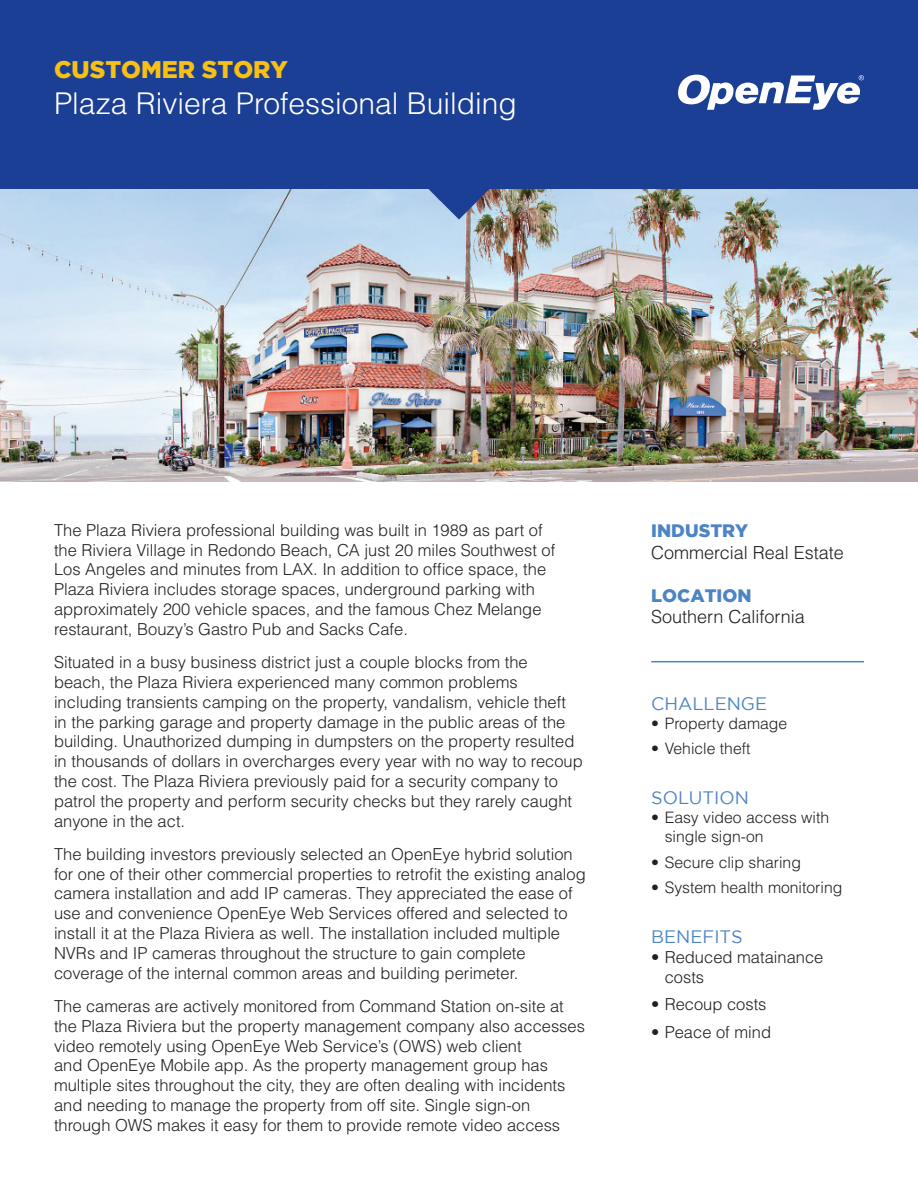
<style>
.page{position:relative;width:918px;height:1188px;background:#fff}
.page>*{position:absolute;margin:0;border:0;box-sizing:border-box;transform-origin:0 0}
.t1{font:300 30px "Helvetica";color:#fff}
.t2{font:900 24px "Gotham";color:#f8bf15}
.t3{font:300 18px "Helvetica";color:#231f20}
.t4{font:18px "Gotham";color:#4d84c4}
.t5{font:900 18px "Gotham";color:#4d84c4}
.t6{font:300 16.5px/19.8px "Helvetica";color:#231f20}
.t7{font:300 15.75px/18.9px "Helvetica";color:#231f20}
</style>
<div class="page">
<img style="left:0;top:189px;width:918px;height:293px">
<div style="left:0;top:0;width:918px;height:189px;background:#1b3f94"></div>
<svg style="left:428px;top:189px;width:62px;height:31px;background:#657dac"></svg>
<svg style="left:678px;top:75px;width:186px;height:35px"></svg>
<hr style="left:651px;top:661px;width:213px;height:1px;background:#4d84c4">
<h2 class="t2" style="left:54px;top:56px;width:235px">CUSTOMER STORY</h2>
<h1 class="t1" style="left:54px;top:85px;width:464px">Plaza Riviera Professional Building</h1>
<p class="t6" style="left:54px;top:520px;width:503px">The Plaza Riviera professional building was built in 1989 as part of the Riviera Village in Redondo Beach, CA just 20 miles Southwest of Los Angeles and minutes from LAX. In addition to office space, the Plaza Riviera includes storage spaces, underground parking with approximately 200 vehicle spaces, and the famous Chez Melange restaurant, Bouzy’s Gastro Pub and Sacks Cafe.</p>
<p class="t6" style="left:54px;top:652px;width:530px">Situated in a busy business district just a couple blocks from the beach, the Plaza Riviera experienced many common problems including transients camping on the property, vandalism, vehicle theft in the parking garage and property damage in the public areas of the building. Unauthorized dumping in dumpsters on the property resulted in thousands of dollars in overcharges every year with no way to recoup the cost. The Plaza Riviera previously paid for a security company to patrol the property and perform security checks but they rarely caught anyone in the act.</p>
<p class="t6" style="left:54px;top:844px;width:533px">The building investors previously selected an OpenEye hybrid solution for one of their other commercial properties to retrofit the existing analog camera installation and add IP cameras. They appreciated the ease of use and convenience OpenEye Web Services offered and selected to install it at the Plaza Riviera as well. The installation included multiple NVRs and IP cameras throughout the structure to gain complete coverage of the internal common areas and building perimeter.</p>
<p class="t6" style="left:54px;top:996px;width:532px">The cameras are actively monitored from Command Station on-site at the Plaza Riviera but the property management company also accesses video remotely using OpenEye Web Service’s (OWS) web client<br>and OpenEye Mobile app. As the property management group has multiple sites throughout the city, they are often dealing with incidents and needing to manage the property from off site. Single sign-on through OWS makes it easy for them to provide remote video access</p>
<p class="t5" style="left:651px;top:520px;width:99px">INDUSTRY</p>
<p class="t3" style="left:651px;top:541px;width:194px">Commercial Real Estate</p>
<p class="t5" style="left:651px;top:585px;width:102px">LOCATION</p>
<p class="t3" style="left:651px;top:606px;width:155px">Southern California</p>
<p class="t4" style="left:651px;top:694px;width:117px">CHALLENGE</p>
<p class="t7" style="left:651px;top:714px;width:138px">• Property damage</p>
<p class="t7" style="left:651px;top:739px;width:101px">• Vehicle theft</p>
<p class="t4" style="left:651px;top:788px;width:99px">SOLUTION</p>
<p class="t7" style="left:665px;top:808px;width:166px;text-indent:-13px">• Easy video access with single sign-on</p>
<p class="t7" style="left:651px;top:853px;width:151px">• Secure clip sharing</p>
<p class="t7" style="left:651px;top:878px;width:193px">• System health monitoring</p>
<p class="t4" style="left:651px;top:927px;width:93px">BENEFITS</p>
<p class="t6" style="left:665px;top:947px;width:160px;text-indent:-13px">• Reduced matainance costs</p>
<p class="t6" style="left:651px;top:994px;width:117px">• Recoup costs</p>
<p class="t6" style="left:651px;top:1022px;width:121px">• Peace of mind</p>
</div>
